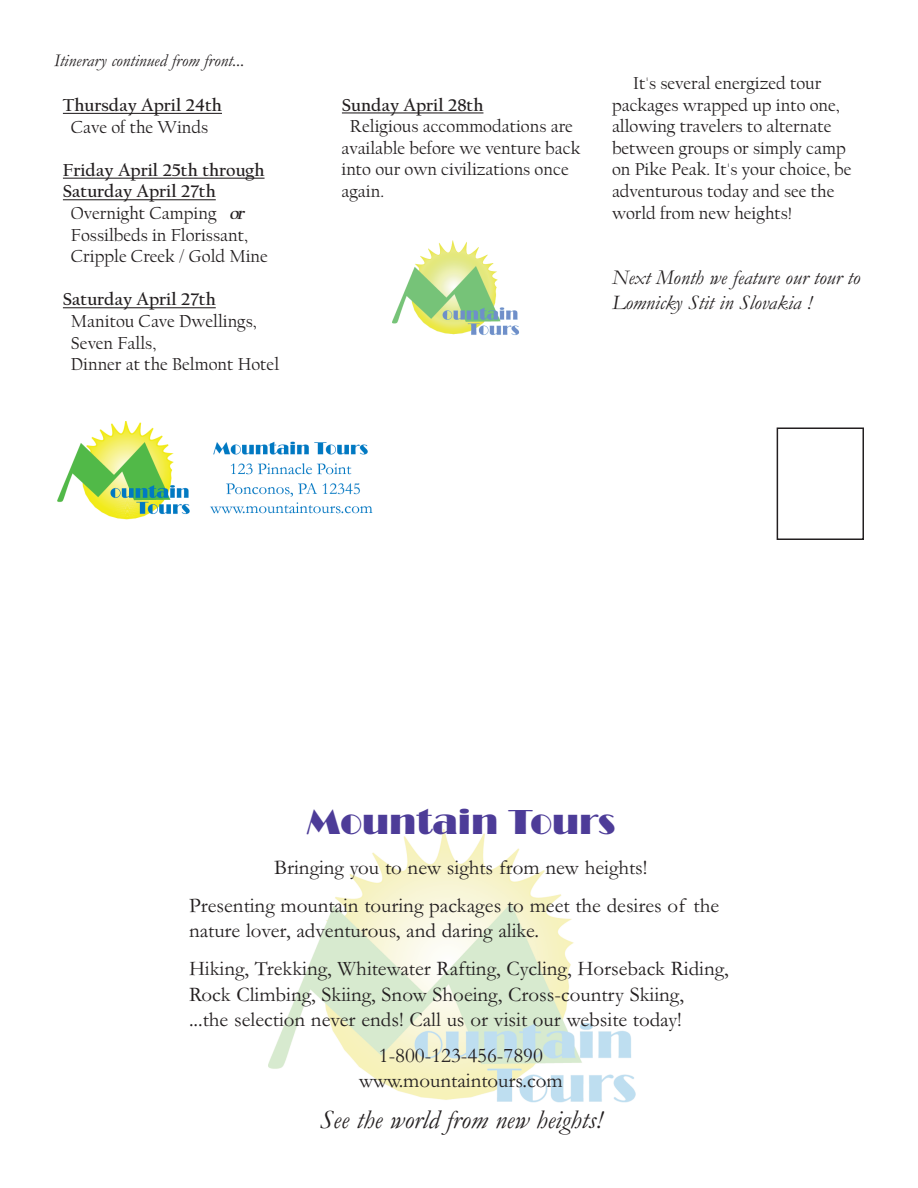
<style>
.page{position:relative;width:918px;height:1188px;background:#fff}
.page>*{position:absolute;margin:0;border:0;box-sizing:border-box;transform-origin:0 0}
.t1{font:36px "Broadway";color:#4d3c98}
.t2{font:italic 27px "Garamond";color:#231f20}
.t3{font:21px/25.2px "Garamond";color:#231f20}
.t4{font:italic 21px/25.2px "Garamond";color:#231f20}
.t5{font:18px/21.6px "Californian FB";color:#231f20}
.t6{font:700 18px "Californian FB";color:#231f20}
.t7{font:italic 18px "Garamond";color:#231f20}
.s1{font-weight:700;font-style:italic}
</style>
<div class="page">
<img style="left:269px;top:829px;width:367px;height:274px">
<hr style="left:63px;top:113px;width:159px;height:1px;background:#231f20">
<hr style="left:63px;top:178px;width:202px;height:1px;background:#231f20">
<hr style="left:63px;top:199px;width:153px;height:1px;background:#231f20">
<hr style="left:63px;top:307px;width:153px;height:1px;background:#231f20">
<hr style="left:342px;top:112px;width:141px;height:1px;background:#231f20">
<img style="left:57px;top:421px;width:316px;height:99px">
<div style="left:777px;top:427px;width:87px;height:113px;border:2px solid #231f20"></div>
<img style="left:393px;top:240px;width:126px;height:95px">
<p class="t7" style="left:54px;top:49px;width:192px">Itinerary continued from front...</p>
<p class="t6" style="left:63px;top:94px;width:161px">Thursday April 24th</p>
<p class="t5" style="left:71px;top:116px;width:139px">Cave of the Winds</p>
<p class="t6" style="left:63px;top:159px;width:203px">Friday April 25th through</p>
<p class="t6" style="left:63px;top:181px;width:154px">Saturday April 27th</p>
<p class="t5" style="left:71px;top:202px;width:179px">Overnight Camping <span class="s1">or</span></p>
<p class="t5" style="left:71px;top:224px;width:179px">Fossilbeds in Florissant,</p>
<p class="t5" style="left:71px;top:245px;width:198px">Cripple Creek / Gold Mine</p>
<p class="t6" style="left:63px;top:289px;width:154px">Saturday April 27th</p>
<p class="t5" style="left:71px;top:310px;width:210px">Manitou Cave Dwellings,<br>Seven Falls,<br>Dinner at the Belmont Hotel</p>
<p class="t6" style="left:342px;top:94px;width:143px">Sunday April 28th</p>
<p class="t5" style="left:341px;top:115px;width:240px;text-indent:8px">Religious accommodations are available before we venture back into our own civilizations once again.</p>
<p class="t5" style="left:612px;top:72px;width:241px;text-indent:21px">It's several energized tour packages wrapped up into one, allowing travelers to alternate between groups or simply camp on Pike Peak. It's your choice, be adventurous today and see the world from new heights!</p>
<p class="t4" style="left:612px;top:264px;width:250px">Next Month we feature our tour to<br>Lomnicky Stit in Slovakia !</p>
<h1 class="t1" style="left:306px;top:801px;width:311px">Mountain Tours</h1>
<p class="t3" style="left:189px;top:848px;width:532px;line-height:37.2px;text-indent:85px">Bringing you to new sights from new heights!<br>Presenting mountain touring packages to meet the desires of the</p>
<p class="t3" style="left:189px;top:910px;width:541px;line-height:38.7px">nature lover, adventurous, and daring alike.<br>Hiking, Trekking, Whitewater Rafting, Cycling, Horseback Riding,</p>
<p class="t3" style="left:189px;top:981px;width:496px">Rock Climbing, Skiing, Snow Shoeing, Cross-country Skiing, ...the selection never ends! Call us or visit our website today!</p>
<p class="t3" style="left:359px;top:1042px;width:205px;text-align:center">1-800-123-456-7890 www.mountaintours.com</p>
<h2 class="t2" style="left:320px;top:1103px;width:284px">See the world from new heights!</h2>
</div>
